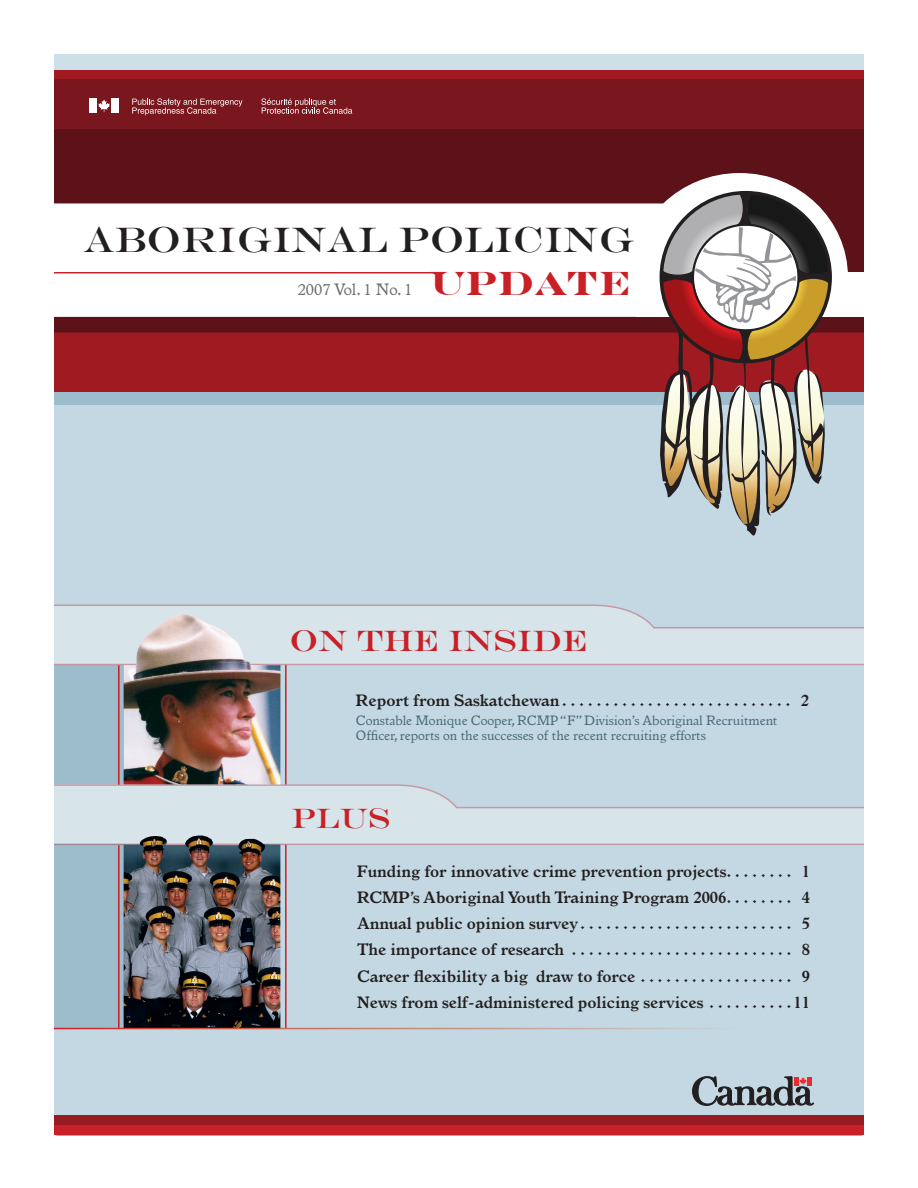
<style>
.page{position:relative;width:918px;height:1188px;background:#fff}
.page>*{position:absolute;margin:0;border:0;box-sizing:border-box;transform-origin:0 0}
.t1{font:36px "Engravers";color:#231f20}
.t2{font:30px "Engravers";color:#c82026}
.t3{font:28.5px "Engravers";color:#c82026}
.t4{font:700 16.5px/26.2px "Italian Old Style MT Std";color:#231f20;text-align:justify}
.t5{font:16.5px "Italian Old Style MT Std";color:#6c6d70}
.t6{font:13.5px/15px "Italian Old Style MT Std";color:#476978}
.s1{font-family:"Engravers";font-weight:700;font-size:33.6px;color:#c82026}
</style>
<div class="page">
<div style="left:54px;top:1116px;width:811px;height:19px;background:#c82026"></div>
<div style="left:54px;top:392px;width:811px;height:733px;background:#c3d8e2"></div>
<svg style="left:54px;top:54px;width:810px;height:350px"></svg>
<svg style="left:692px;top:1077px;width:122px;height:29px"></svg>
<svg style="left:54px;top:203px;width:577px;height:114px"></svg>
<hr style="left:53px;top:272px;width:390px;height:1px;background:#c82026">
<div style="left:636px;top:272px;width:235px;height:45px;background:#fff"></div>
<div style="left:89px;top:98px;width:8px;height:15px;background:#fff"></div>
<svg style="left:98px;top:99px;width:12px;height:13px"></svg>
<div style="left:112px;top:98px;width:7px;height:15px;background:#fff"></div>
<svg style="left:132px;top:98px;width:110px;height:17px"></svg>
<svg style="left:261px;top:98px;width:91px;height:16px"></svg>
<svg style="left:54px;top:604px;width:810px;height:62px"></svg>
<svg style="left:54px;top:784px;width:810px;height:62px"></svg>
<img style="left:124px;top:614px;width:156px;height:170px">
<div style="left:54px;top:665px;width:70px;height:119px;background:#9dbccc"></div>
<hr style="left:285px;top:665px;width:2px;height:119px;background:#c82026">
<hr style="left:118px;top:665px;width:2px;height:120px;background:#c82026">
<img style="left:124px;top:835px;width:156px;height:193px">
<div style="left:54px;top:845px;width:70px;height:183px;background:#9dbccc"></div>
<hr style="left:285px;top:845px;width:2px;height:184px;background:#c82026">
<hr style="left:118px;top:845px;width:2px;height:183px;background:#c82026">
<hr style="left:54px;top:1028px;width:681px;height:1px;background:#fff">
<div style="left:864px;top:40px;width:40px;height:1124px;background:#fff"></div>
<svg style="left:631px;top:173px;width:217px;height:363px"></svg>
<h1 class="t1" style="left:84px;top:219px;width:552px">ABORIGINAL POLICING</h1>
<p class="t5" style="left:298px;top:279px;width:333px">2007 Vol. 1 No. 1 <span class="s1">Update</span></p>
<h2 class="t2" style="left:289px;top:623px;width:299px">ON THE INSIDE</h2>
<p class="t4" style="left:356px;top:687px;width:454px">Report from Saskatchewan ........................... 2</p>
<p class="t6" style="left:356px;top:712px;width:423px">Constable Monique Cooper, RCMP “F” Division’s Aboriginal Recruitment<br>Officer, reports on the successes of the recent recruiting efforts</p>
<h3 class="t3" style="left:292px;top:801px;width:100px">PLUS</h3>
<p class="t4" style="left:357px;top:858px;width:454px">Funding for innovative crime prevention projects . . . . . . . . 1<br>RCMP’s Aboriginal Youth Training Program 2006 . . . . . . . . 4<br>Annual public opinion survey ......................... 5<br>The importance of research .......................... 8<br>Career flexibility a big draw to force . . . . . . . . . . . . . . . . . . 9<br>News from self-administered policing services . . . . . . . . . 11</p>
</div>
